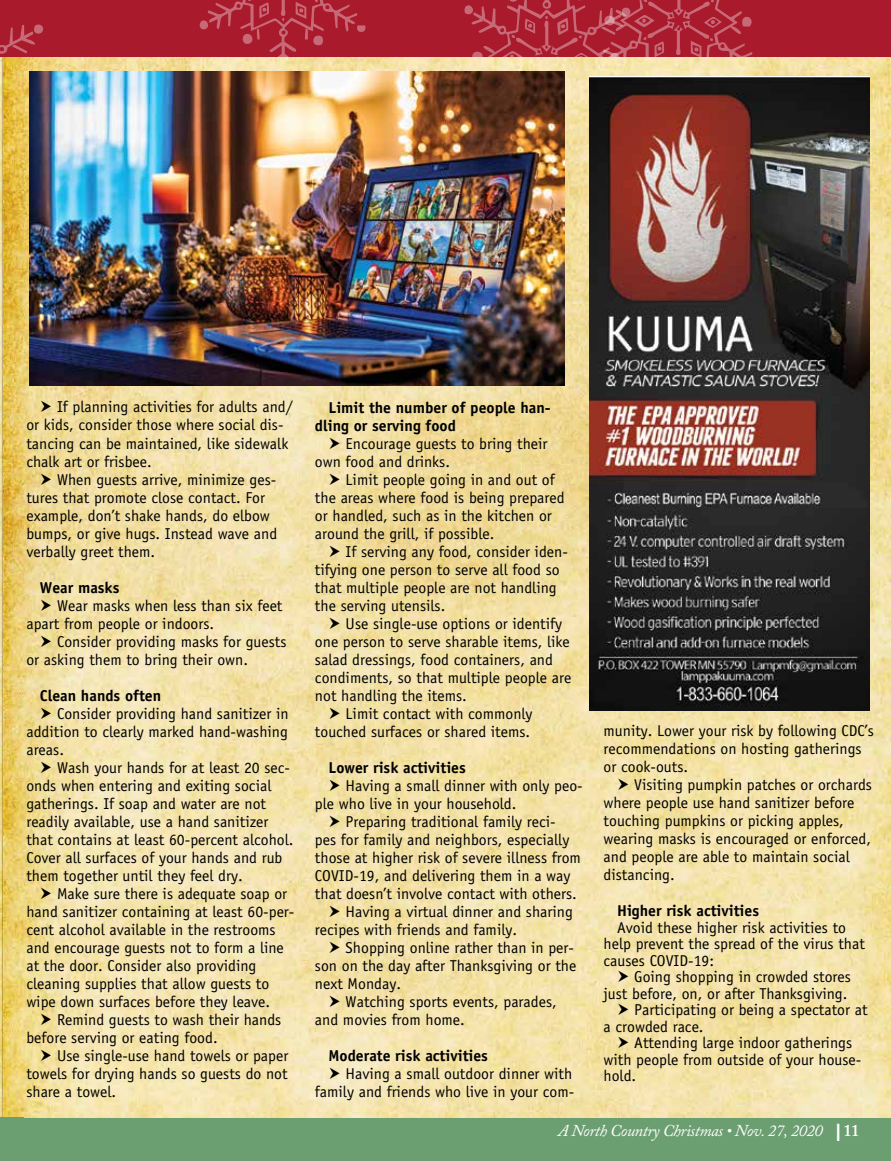
<style>
.page{position:relative;width:891px;height:1161px;background:#fff}
.page>*{position:absolute;margin:0;border:0;box-sizing:border-box;transform-origin:0 0}
.t1{font:italic 16.5px "Adobe Caslon Pro";letter-spacing:-.025em;color:#fff}
.t2{font:15.75px/18px "Officina Sans";color:#000}
.t3{font:700 15.75px/18px "Officina Sans";color:#000}
.s1{font-family:"Arial";font-weight:700;font-style:normal;font-size:24px}
.s2{font-weight:600;font-style:normal}
</style>
<div class="page">
<img style="left:0;top:57px;width:891px;height:1062px">
<div style="left:0;top:1118px;width:24px;height:43px;background:#6b9e71"></div>
<div style="left:0;top:1119px;width:891px;height:42px;background:#6b9e71"></div>
<div style="left:0;top:0;width:891px;height:57px;background:#aa1a2d"></div>
<svg style="left:464px;top:0;width:289px;height:57px"></svg>
<svg style="left:0;top:24px;width:43px;height:30px"></svg>
<svg style="left:200px;top:0;width:166px;height:57px"></svg>
<img style="left:589px;top:76px;width:280px;height:635px">
<img style="left:29px;top:72px;width:536px;height:314px">
<svg style="left:0;top:72px;width:1px;height:39px"></svg>
<svg style="left:41px;top:401px;width:10px;height:11px"></svg>
<svg style="left:41px;top:473px;width:10px;height:12px"></svg>
<svg style="left:41px;top:599px;width:10px;height:12px"></svg>
<svg style="left:41px;top:635px;width:10px;height:12px"></svg>
<svg style="left:41px;top:707px;width:10px;height:12px"></svg>
<svg style="left:41px;top:761px;width:10px;height:12px"></svg>
<svg style="left:41px;top:887px;width:10px;height:12px"></svg>
<svg style="left:41px;top:1013px;width:10px;height:12px"></svg>
<svg style="left:41px;top:1049px;width:10px;height:12px"></svg>
<svg style="left:330px;top:437px;width:10px;height:12px"></svg>
<svg style="left:330px;top:473px;width:10px;height:12px"></svg>
<svg style="left:330px;top:545px;width:10px;height:12px"></svg>
<svg style="left:330px;top:617px;width:10px;height:12px"></svg>
<svg style="left:330px;top:707px;width:10px;height:12px"></svg>
<svg style="left:330px;top:779px;width:10px;height:12px"></svg>
<svg style="left:330px;top:815px;width:10px;height:12px"></svg>
<svg style="left:330px;top:905px;width:10px;height:12px"></svg>
<svg style="left:330px;top:941px;width:10px;height:12px"></svg>
<svg style="left:330px;top:995px;width:10px;height:12px"></svg>
<svg style="left:330px;top:1067px;width:10px;height:12px"></svg>
<svg style="left:618px;top:779px;width:10px;height:11px"></svg>
<svg style="left:618px;top:971px;width:10px;height:11px"></svg>
<svg style="left:618px;top:1004px;width:10px;height:11px"></svg>
<svg style="left:618px;top:1037px;width:10px;height:11px"></svg>
<p class="t2" style="left:26px;top:398px;width:268px;text-indent:31px">If planning activities for adults and/ or kids, consider those where social dis&shy;tancing can be maintained, like sidewalk chalk art or frisbee.</p>
<p class="t2" style="left:26px;top:470px;width:252px;text-indent:31px">When guests arrive, minimize ges&shy;tures that promote close contact. For example, don’t shake hands, do elbow bumps, or give hugs. Instead wave and verbally greet them.</p>
<p class="t3" style="left:40px;top:578px;width:81px">Wear masks</p>
<p class="t2" style="left:26px;top:596px;width:258px;text-indent:31px">Wear masks when less than six feet apart from people or indoors.</p>
<p class="t2" style="left:26px;top:632px;width:262px;text-indent:31px">Consider providing masks for guests or asking them to bring their own.</p>
<p class="t3" style="left:40px;top:686px;width:123px">Clean hands often</p>
<p class="t2" style="left:26px;top:704px;width:264px;text-align:justify;text-indent:31px">Consider providing hand sanitizer in addition to clearly marked hand-washing areas.</p>
<p class="t2" style="left:26px;top:758px;width:269px;text-indent:31px">Wash your hands for at least 20 sec&shy;onds when entering and exiting social gatherings. If soap and water are not readily available, use a hand sanitizer that contains at least 60-percent alcohol.<br>Cover all surfaces of your hands and rub them together until they feel dry.</p>
<p class="t2" style="left:26px;top:884px;width:270px;text-indent:31px">Make sure there is adequate soap or hand sanitizer containing at least 60-per&shy;cent alcohol available in the restrooms and encourage guests not to form a line at the door. Consider also providing cleaning supplies that allow guests to wipe down surfaces before they leave.</p>
<p class="t2" style="left:26px;top:1010px;width:257px;text-indent:31px">Remind guests to wash their hands before serving or eating food.</p>
<p class="t2" style="left:26px;top:1046px;width:263px;text-align:justify;text-indent:31px">Use single-use hand towels or paper towels for drying hands so guests do not share a towel.</p>
<p class="t3" style="left:315px;top:398px;width:237px;text-indent:13px">Limit the number of people han&shy;dling or serving food</p>
<p class="t2" style="left:315px;top:435px;width:234px;text-indent:31px">Encourage guests to bring their own food and drinks.</p>
<p class="t2" style="left:315px;top:471px;width:251px;text-indent:31px">Limit people going in and out of the areas where food is being prepared or handled, such as in the kitchen or around the grill, if possible.</p>
<p class="t2" style="left:315px;top:543px;width:254px;text-indent:31px">If serving any food, consider iden&shy;tifying one person to serve all food so that multiple people are not handling the serving utensils.</p>
<p class="t2" style="left:346px;top:615px;width:218px">Use single-use options or identify</p>
<p class="t2" style="left:315px;top:633px;width:256px">one person to serve sharable items, like</p>
<p class="t2" style="left:315px;top:651px;width:240px">salad dressings, food containers, and</p>
<p class="t2" style="left:315px;top:669px;width:258px">condiments, so that multiple people are</p>
<p class="t2" style="left:315px;top:687px;width:153px">not handling the items.</p>
<p class="t2" style="left:346px;top:705px;width:188px">Limit contact with commonly</p>
<p class="t2" style="left:315px;top:723px;width:217px">touched surfaces or shared items.</p>
<p class="t3" style="left:328px;top:758px;width:139px">Lower risk activities</p>
<p class="t2" style="left:346px;top:777px;width:239px">Having a small dinner with only peo-</p>
<p class="t2" style="left:315px;top:795px;width:203px">ple who live in your household.</p>
<p class="t2" style="left:346px;top:813px;width:212px">Preparing traditional family reci-</p>
<p class="t2" style="left:315px;top:831px;width:256px">pes for family and neighbors, especially</p>
<p class="t2" style="left:315px;top:849px;width:268px">those at higher risk of severe illness from</p>
<p class="t2" style="left:315px;top:867px;width:257px">COVID-19, and delivering them in a way</p>
<p class="t2" style="left:315px;top:885px;width:263px">that doesn’t involve contact with others.</p>
<p class="t2" style="left:346px;top:903px;width:229px">Having a virtual dinner and sharing</p>
<p class="t2" style="left:315px;top:921px;width:204px">recipes with friends and family.</p>
<p class="t2" style="left:346px;top:939px;width:230px">Shopping online rather than in per-</p>
<p class="t2" style="left:315px;top:957px;width:263px">son on the day after Thanksgiving or the</p>
<p class="t2" style="left:315px;top:975px;width:88px">next Monday.</p>
<p class="t2" style="left:346px;top:993px;width:213px">Watching sports events, parades,</p>
<p class="t2" style="left:315px;top:1011px;width:151px">and movies from home.</p>
<p class="t3" style="left:328px;top:1046px;width:161px">Moderate risk activities</p>
<p class="t2" style="left:315px;top:1065px;width:261px;text-align:right">Having a small outdoor dinner with family and friends who live in your com-</p>
<p class="t2" style="left:604px;top:722px;width:272px">munity. Lower your risk by following CDC’s recommendations on hosting gatherings or cook-outs.</p>
<p class="t2" style="left:604px;top:776px;width:270px;text-indent:31px">Visiting pumpkin patches or orchards where people use hand sanitizer before touching pumpkins or picking apples, wearing masks is encouraged or enforced, and people are able to maintain social distancing.</p>
<p class="t3" style="left:617px;top:902px;width:144px">Higher risk activities</p>
<p class="t2" style="left:604px;top:919px;width:263px;line-height:16.5px;text-indent:13px">Avoid these higher risk activities to help prevent the spread of the virus that causes COVID-19:</p>
<p class="t2" style="left:634px;top:968px;width:218px">Going shopping in crowded stores</p>
<p class="t2" style="left:604px;top:984px;width:245px">just before, on, or after Thanksgiving.</p>
<p class="t2" style="left:634px;top:1001px;width:235px">Participating or being a spectator at</p>
<p class="t2" style="left:604px;top:1017px;width:102px">a crowded race.</p>
<p class="t2" style="left:634px;top:1034px;width:219px">Attending large indoor gatherings</p>
<p class="t2" style="left:604px;top:1050px;width:259px">with people from outside of your house-</p>
<p class="t2" style="left:604px;top:1067px;width:34px">hold.</p>
<p class="t1" style="left:558px;top:1121px;width:303px">A North Country Christmas • Nov. 27, 2020 <span class="s1">I</span> <span class="s2">11</span></p>
</div>
